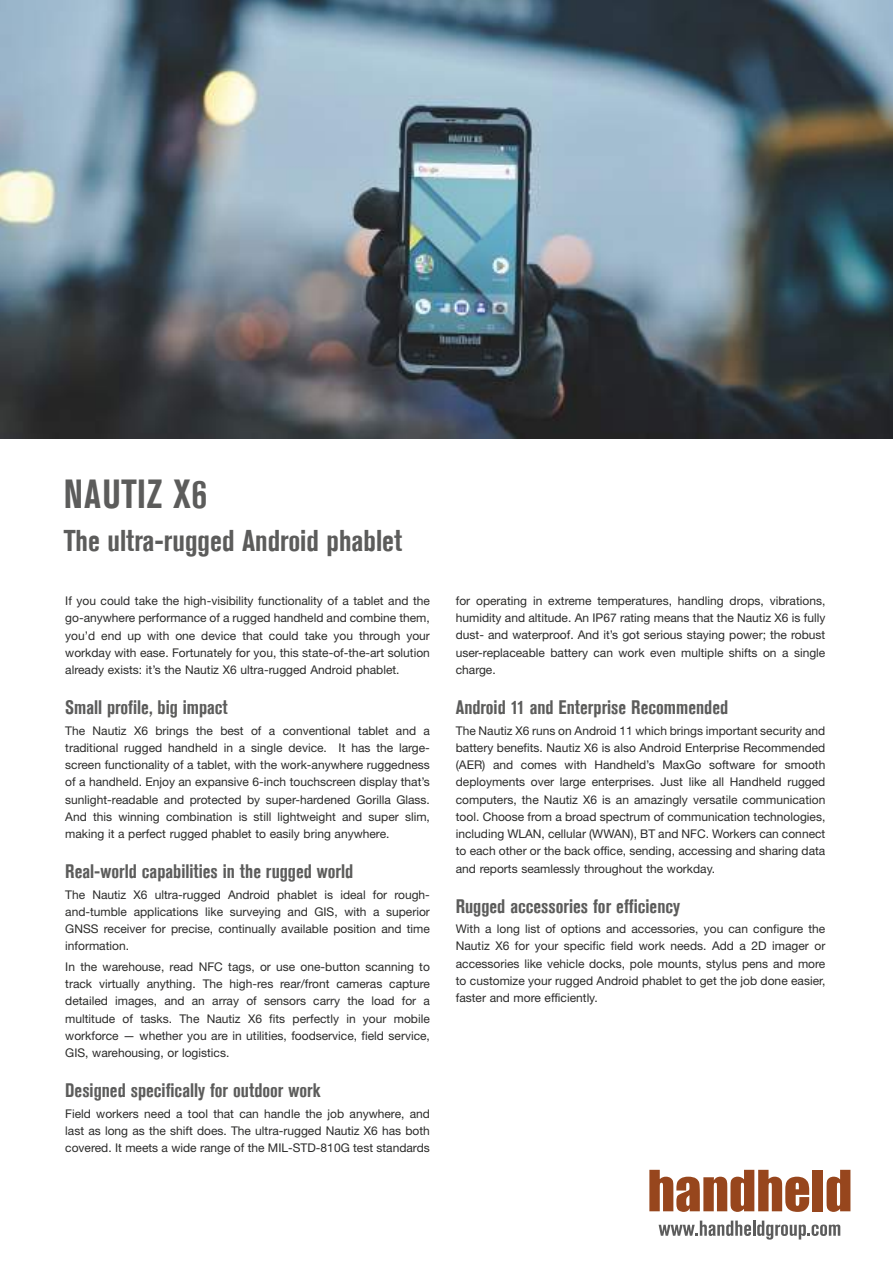
<style>
.page{position:relative;width:893px;height:1263px;background:#fff}
.page>*{position:absolute;margin:0;border:0;box-sizing:border-box;transform-origin:0 0}
.t1{font:700 condensed 40.5px "Akzidenz Grotesk Std";letter-spacing:.015em;color:#5c5c5b;scale:.95 1}
.t2{font:700 condensed 30px "Akzidenz Grotesk Std";color:#5c5c5b}
.t3{font:700 condensed 19.5px "Akzidenz Grotesk Std";color:#5c5c5b}
.t4{font:12px/17.2px "Helvetica Neue LT Std";color:#2b2b2a;text-align:justify}
</style>
<div class="page">
<img style="left:0;top:0;width:893px;height:438px">
<svg style="left:649px;top:1170px;width:160px;height:42px"></svg>
<div style="left:813px;top:1170px;width:10px;height:41px;background:#97461d"></div>
<svg style="left:827px;top:1170px;width:23px;height:42px"></svg>
<svg style="left:659px;top:1220px;width:181px;height:19px"></svg>
<h1 class="t1" style="left:64px;top:471px;width:152px">NAUTIZ X6</h1>
<h2 class="t2" style="left:64px;top:524px;width:340px">The ultra-rugged Android phablet</h2>
<p class="t4" style="left:65px;top:592px;width:366px">If you could take the high-visibility functionality of a tablet and the go-anywhere performance of a rugged handheld and combine them, you’d end up with one device that could take you through your workday with ease. Fortunately for you, this state-of-the-art solution already exists: it’s the Nautiz X6 ultra-rugged Android phablet.</p>
<h3 class="t3" style="left:65px;top:696px;width:164px">Small profile, big impact</h3>
<p class="t4" style="left:65px;top:722px;width:366px">The Nautiz X6 brings the best of a conventional tablet and a traditional rugged handheld in a single device. It has the large&shy;screen functionality of a tablet, with the work-anywhere ruggedness of a handheld. Enjoy an expansive 6-inch touchscreen display that’s sunlight-readable and protected by super-hardened Gorilla Glass.<br>And this winning combination is still lightweight and super slim, making it a perfect rugged phablet to easily bring anywhere.</p>
<h3 class="t3" style="left:65px;top:860px;width:290px">Real-world capabilities in the rugged world</h3>
<p class="t4" style="left:65px;top:886px;width:366px">The Nautiz X6 ultra-rugged Android phablet is ideal for rough&shy;and-tumble applications like surveying and GIS, with a superior GNSS receiver for precise, continually available position and time information.</p>
<p class="t4" style="left:65px;top:958px;width:366px">In the warehouse, read NFC tags, or use one-button scanning to track virtually anything. The high-res rear/front cameras capture detailed images, and an array of sensors carry the load for a multitude of tasks. The Nautiz X6 fits perfectly in your mobile workforce — whether you are in utilities, foodservice, field service, GIS, warehousing, or logistics.</p>
<h3 class="t3" style="left:65px;top:1079px;width:257px">Designed specifically for outdoor work</h3>
<p class="t4" style="left:65px;top:1105px;width:366px">Field workers need a tool that can handle the job anywhere, and last as long as the shift does. The ultra-rugged Nautiz X6 has both covered. It meets a wide range of the MIL-STD-810G test standards</p>
<p class="t4" style="left:456px;top:592px;width:371px">for operating in extreme temperatures, handling drops, vibrations, humidity and altitude. An IP67 rating means that the Nautiz X6 is fully dust- and waterproof. And it’s got serious staying power; the robust user-replaceable battery can work even multiple shifts on a single charge.</p>
<h3 class="t3" style="left:456px;top:696px;width:274px">Android 11 and Enterprise Recommended</h3>
<p class="t4" style="left:456px;top:721px;width:371px">The Nautiz X6 runs on Android 11 which brings important security and battery benefits. Nautiz X6 is also Android Enterprise Recommended (AER) and comes with Handheld’s MaxGo software for smooth deployments over large enterprises. Just like all Handheld rugged computers, the Nautiz X6 is an amazingly versatile communication tool. Choose from a broad spectrum of communication technologies, including WLAN, cellular (WWAN), BT and NFC. Workers can connect to each other or the back office, sending, accessing and sharing data and reports seamlessly throughout the workday.</p>
<h3 class="t3" style="left:456px;top:895px;width:226px">Rugged accessories for efficiency</h3>
<p class="t4" style="left:456px;top:920px;width:371px">With a long list of options and accessories, you can configure the Nautiz X6 for your specific field work needs. Add a 2D imager or accessories like vehicle docks, pole mounts, stylus pens and more to customize your rugged Android phablet to get the job done easier, faster and more efficiently.</p>
</div>
